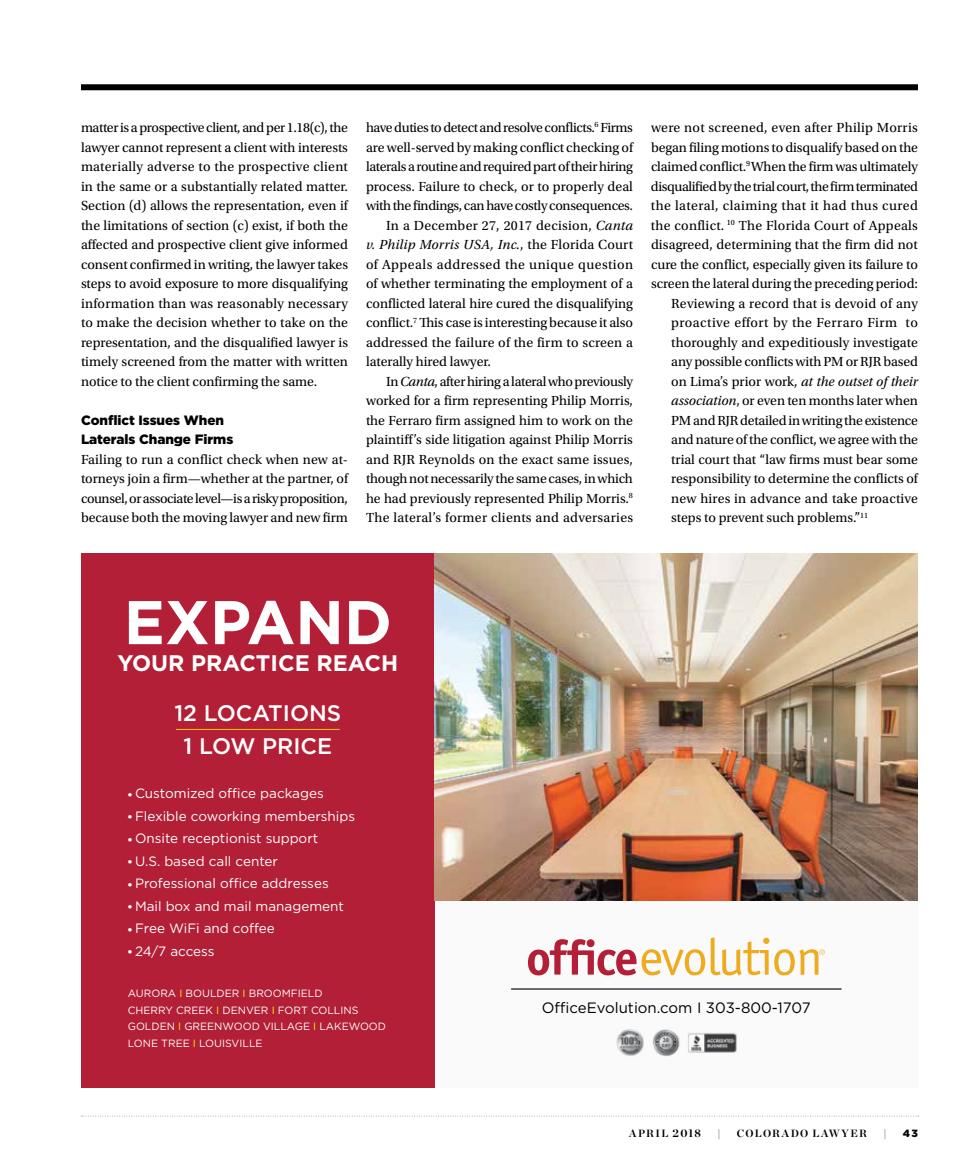
<style>
.page{position:relative;width:972px;height:1175px;background:#fff}
.page>*{position:absolute;margin:0;border:0;box-sizing:border-box;transform-origin:0 0}
.t1{font:700 61.5px "Gotham";color:#fff}
.t2{font:500 22.5px/33px "Gotham";color:#fff;text-align:center}
.t3{font:700 22.5px "Gotham";color:#fff}
.t4{font:15px "Gotham";color:#000}
.t5{font:13.8px/19.5px "Utopia Std";letter-spacing:-.005em;color:#000;text-align:justify}
.t6{font:13.8px "Utopia Std";letter-spacing:.02em;color:#000}
.t7{font:13.8px "Utopia Std";letter-spacing:-.025em;color:#000}
.t8{font:13.8px "Utopia Std";letter-spacing:.015em;color:#000}
.t9{font:13.8px "Utopia Std";letter-spacing:.03em;color:#000}
.t10{font:13.8px "Utopia Std";letter-spacing:-.03em;color:#000}
.t11{font:italic 13.8px "Utopia Std";letter-spacing:.015em;color:#000}
.t12{font:13.8px "Utopia Std";letter-spacing:.035em;color:#000}
.t13{font:13.5px "Gotham";color:#fff}
.t14{font:900 13.5px/19.5px "Gotham";letter-spacing:-.005em;color:#000}
.t15{font:10.5px/16.5px "Gotham";color:#fff}
.t16{font:700 10.5px "Chronicle Display";letter-spacing:.125em;color:#000}
.t17{font:900 10.5px "Gotham";color:#000}
.s1{font-style:italic}
.s2{font-style:normal}
.s3{color:#fff200}
.s4{font-size:11.25px}
</style>
<div class="page">
<svg style="left:81px;top:1115px;width:838px;height:1px"></svg>
<div style="left:81px;top:84px;width:837px;height:6px;background:#000"></div>
<div style="left:435px;top:900px;width:483px;height:188px;background:#fafafa"></div>
<div style="left:81px;top:553px;width:354px;height:535px;background:#b21f36"></div>
<img style="left:435px;top:553px;width:483px;height:347px">
<hr style="left:176px;top:729px;width:164px;height:1px;background:#fcb515">
<svg style="left:528px;top:939px;width:177px;height:36px"></svg>
<svg style="left:711px;top:937px;width:114px;height:38px"></svg>
<img style="left:616px;top:1029px;width:121px;height:27px">
<hr style="left:511px;top:988px;width:331px;height:1px;background:#000">
<p class="t5" style="left:81px;top:118px;width:269px">matter is a prospective client, and per 1.18(c), the lawyer cannot represent a client with interests materially adverse to the prospective client in the same or a substantially related matter.<br>Section (d) allows the representation, even if the limitations of section (c) exist, if both the affected and prospective client give informed consent confirmed in writing, the lawyer takes steps to avoid exposure to more disqualifying information than was reasonably necessary to make the decision whether to take on the representation, and the disqualified lawyer is timely screened from the matter with written notice to the client confirming the same.</p>
<p class="t14" style="left:81px;top:410px;width:154px">Conflict Issues When<br>Laterals Change Firms</p>
<p class="t5" style="left:81px;top:450px;width:269px">Failing to run a conflict check when new at&shy;torneys join a firm—whether at the partner, of counsel, or associate level—is a risky proposition, because both the moving lawyer and new firm</p>
<p class="t7" style="left:366px;top:120px;width:269px">have duties to detect and resolve conflicts.<sup>6</sup> Firms</p>
<p class="t5" style="left:366px;top:138px;width:268px">are well-served by making conflict checking of</p>
<p class="t7" style="left:366px;top:159px;width:269px">laterals a routine and required part of their hiring</p>
<p class="t5" style="left:366px;top:177px;width:269px">process. Failure to check, or to properly deal</p>
<p class="t7" style="left:366px;top:198px;width:268px">with the findings, can have costly consequences.</p>
<p class="t6" style="left:386px;top:218px;width:248px">In a December 27, 2017 decision, <span class="s1">Canta</span></p>
<p class="t11" style="left:366px;top:237px;width:268px">v. Philip Morris USA, Inc.<span class="s2">, the Florida Court</span></p>
<p class="t9" style="left:366px;top:257px;width:269px">of Appeals addressed the unique question</p>
<p class="t5" style="left:366px;top:274px;width:268px">of whether terminating the employment of a</p>
<p class="t5" style="left:366px;top:293px;width:269px">conflicted lateral hire cured the disqualifying</p>
<p class="t5" style="left:366px;top:313px;width:268px">conflict.<sup>7</sup> This case is interesting because it also</p>
<p class="t8" style="left:366px;top:335px;width:269px">addressed the failure of the firm to screen a</p>
<p class="t5" style="left:366px;top:352px;width:126px">laterally hired lawyer.</p>
<p class="t7" style="left:386px;top:374px;width:248px">In <span class="s1">Canta</span>, after hiring a lateral who previously</p>
<p class="t5" style="left:366px;top:391px;width:268px">worked for a firm representing Philip Morris,</p>
<p class="t5" style="left:366px;top:410px;width:268px">the Ferraro firm assigned him to work on the</p>
<p class="t5" style="left:366px;top:430px;width:268px">plaintiff’s side litigation against Philip Morris</p>
<p class="t8" style="left:366px;top:452px;width:269px">and RJR Reynolds on the exact same issues,</p>
<p class="t5" style="left:366px;top:469px;width:268px">though not necessarily the same cases, in which</p>
<p class="t5" style="left:366px;top:488px;width:268px">he had previously represented Philip Morris.<sup>8</sup></p>
<p class="t6" style="left:366px;top:510px;width:269px">The lateral’s former clients and adversaries</p>
<p class="t6" style="left:651px;top:120px;width:268px">were not screened, even after Philip Morris</p>
<p class="t5" style="left:651px;top:138px;width:269px">began filing motions to disqualify based on the</p>
<p class="t5" style="left:651px;top:157px;width:268px">claimed conflict.<sup>9</sup> When the firm was ultimately</p>
<p class="t10" style="left:651px;top:179px;width:269px">disqualified by the trial court, the firm terminated</p>
<p class="t9" style="left:651px;top:198px;width:268px">the lateral, claiming that it had thus cured</p>
<p class="t6" style="left:651px;top:218px;width:268px">the conflict. <sup>10</sup> The Florida Court of Appeals</p>
<p class="t5" style="left:651px;top:235px;width:268px">disagreed, determining that the firm did not</p>
<p class="t5" style="left:651px;top:255px;width:269px">cure the conflict, especially given its failure to</p>
<p class="t5" style="left:651px;top:274px;width:268px">screen the lateral during the preceding period:</p>
<p class="t6" style="left:671px;top:296px;width:248px">Reviewing a record that is devoid of any</p>
<p class="t12" style="left:671px;top:315px;width:248px">proactive effort by the Ferraro Firm to</p>
<p class="t5" style="left:671px;top:332px;width:248px">thoroughly and expeditiously investigate</p>
<p class="t5" style="left:671px;top:352px;width:248px">any possible conflicts with PM or RJR based</p>
<p class="t5" style="left:671px;top:371px;width:248px">on Lima’s prior work, <span class="s1">at the outset of their</span></p>
<p class="t5" style="left:671px;top:391px;width:248px"><span class="s1">association</span>, or even ten months later when</p>
<p class="t5" style="left:671px;top:410px;width:248px">PM and RJR detailed in writing the existence</p>
<p class="t5" style="left:671px;top:430px;width:248px">and nature of the conflict, we agree with the</p>
<p class="t5" style="left:671px;top:449px;width:248px">trial court that “law firms must bear some</p>
<p class="t5" style="left:671px;top:469px;width:248px">responsibility to determine the conflicts of</p>
<p class="t8" style="left:671px;top:490px;width:248px">new hires in advance and take proactive</p>
<p class="t5" style="left:671px;top:508px;width:199px">steps to prevent such problems.”<sup>11</sup></p>
<h1 class="t1" style="left:124px;top:581px;width:270px">EXPAND</h1>
<h2 class="t3" style="left:117px;top:648px;width:282px">YOUR PRACTICE REACH</h2>
<h2 class="t2" style="left:174px;top:696px;width:168px">12 LOCATIONS<br>1 LOW PRICE</h2>
<p class="t13" style="left:128px;top:784px;width:197px">● Customized office packages</p>
<p class="t13" style="left:128px;top:807px;width:229px">● Flexible coworking memberships</p>
<p class="t13" style="left:128px;top:829px;width:192px">● Onsite receptionist support</p>
<p class="t13" style="left:128px;top:852px;width:152px">● U.S. based call center</p>
<p class="t13" style="left:128px;top:874px;width:202px">● Professional office addresses</p>
<p class="t13" style="left:128px;top:897px;width:218px">● Mail box and mail management</p>
<p class="t13" style="left:128px;top:919px;width:149px">● Free WiFi and coffee</p>
<p class="t13" style="left:128px;top:942px;width:88px">● 24/7 access</p>
<p class="t15" style="left:128px;top:984px;width:260px">AURORA <span class="s3">I</span> BOULDER <span class="s3">I</span> BROOMFIELD<br>CHERRY CREEK <span class="s3">I</span> DENVER <span class="s3">I</span> FORT COLLINS<br>GOLDEN <span class="s3">I</span> GREENWOOD VILLAGE <span class="s3">I</span> LAKEWOOD<br>LONE TREE <span class="s3">I</span> LOUISVILLE</p>
<p class="t4" style="left:542px;top:997px;width:270px">OfficeEvolution.com I 303-800-1707</p>
<p class="t16" style="left:629px;top:1125px;width:73px">APRIL <span class="s4">2018</span></p>
<p class="t16" style="left:717px;top:1125px;width:5px">|</p>
<p class="t16" style="left:737px;top:1125px;width:132px">COLORADO LAWYER</p>
<p class="t16" style="left:883px;top:1125px;width:5px">|</p>
<p class="t17" style="left:903px;top:1126px;width:17px">43</p>
</div>
